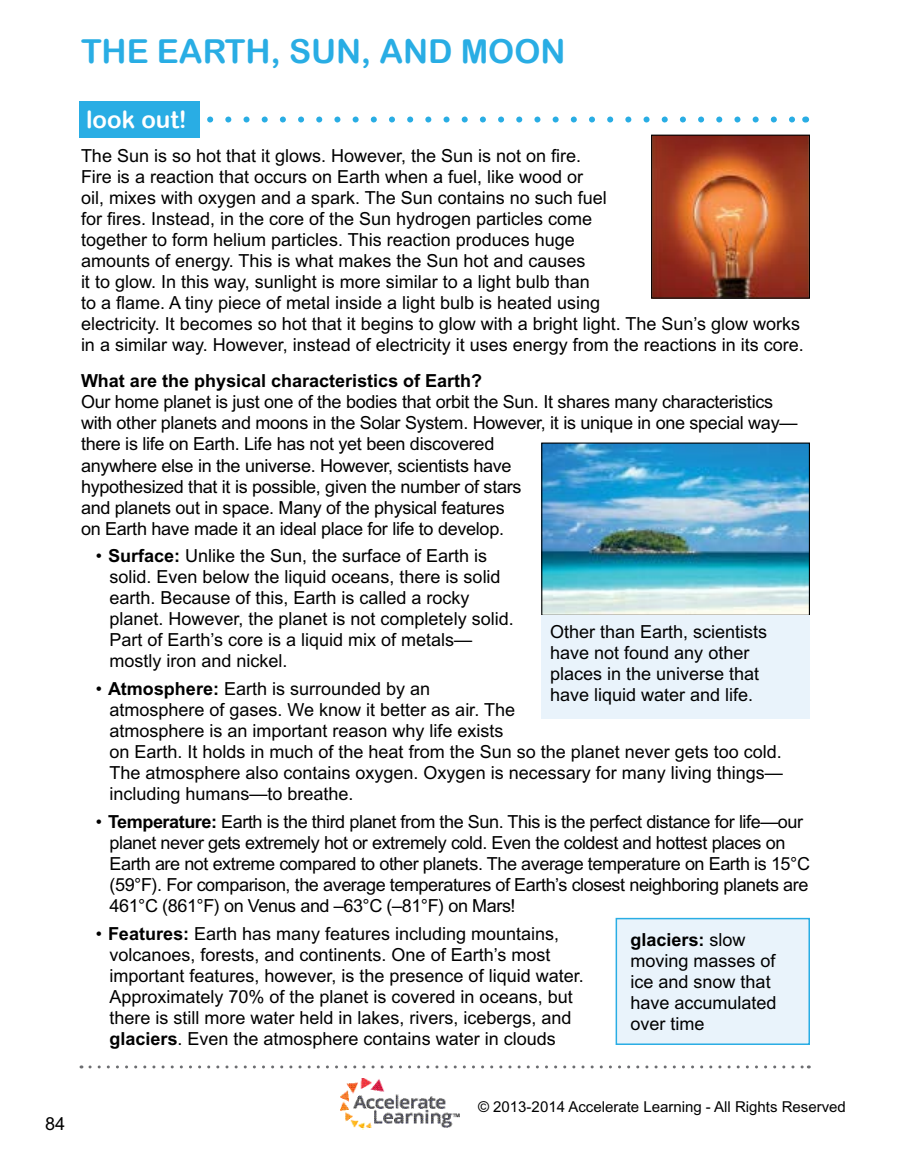
<style>
.page{position:relative;width:918px;height:1175px;background:#fff}
.page>*{position:absolute;margin:0;border:0;box-sizing:border-box;transform-origin:0 0}
.t1{font:33px "Arial Rounded MT Bold";color:#29ade4}
.t2{font:24px "Arial Rounded MT Bold";color:#fff}
.t3{font:18px/21px "Arial MT Std";color:#000}
.t4{font:18px/21px "Arial MT Std";letter-spacing:-.025em;color:#000}
.t5{font:700 18px "Arial MT Std";color:#000}
.t6{font:15px "Arial MT Std";color:#000}
.s1{font-weight:700}
</style>
<div class="page">
<img style="left:340px;top:1078px;width:120px;height:51px">
<svg style="left:210px;top:116px;width:585px;height:6px"></svg>
<div style="left:79px;top:101px;width:121px;height:36px;background:#29ade4"></div>
<img style="left:653px;top:137px;width:155px;height:159px">
<div style="left:651px;top:135px;width:159px;height:163px;border:1px solid #000"></div>
<img style="left:543px;top:444px;width:265px;height:170px">
<div style="left:541px;top:442px;width:269px;height:174px;border:1px solid #000"></div>
<div style="left:541px;top:616px;width:269px;height:103px;background:#e9f3fb"></div>
<div style="left:616px;top:918px;width:193px;height:126px;background:#e9f3fb"></div>
<div style="left:616px;top:917px;width:194px;height:128px;border:2px solid #29ade4"></div>
<svg style="left:90px;top:1065px;width:719px;height:3px"></svg>
<h1 class="t1" style="left:81px;top:31px;width:486px">THE EARTH, SUN, AND MOON</h1>
<h2 class="t2" style="left:86px;top:106px;width:102px">LOOK OUT!</h2>
<p class="t3" style="left:81px;top:145px;width:724px">The Sun is so hot that it glows. However, the Sun is not on fire.<br>Fire is a reaction that occurs on Earth when a fuel, like wood or<br>oil, mixes with oxygen and a spark. The Sun contains no such fuel<br>for fires. Instead, in the core of the Sun hydrogen particles come<br>together to form helium particles. This reaction produces huge<br>amounts of energy. This is what makes the Sun hot and causes<br>it to glow. In this way, sunlight is more similar to a light bulb than<br>to a flame. A tiny piece of metal inside a light bulb is heated using<br>electricity. It becomes so hot that it begins to glow with a bright light. The Sun’s glow works in a similar way. However, instead of electricity it uses energy from the reactions in its core.</p>
<p class="t5" style="left:81px;top:370px;width:403px">What are the physical characteristics of Earth?</p>
<p class="t3" style="left:81px;top:391px;width:718px">Our home planet is just one of the bodies that orbit the Sun. It shares many characteristics with other planets and moons in the Solar System. However, it is unique in one special way— there is life on Earth. Life has not yet been discovered<br>anywhere else in the universe. However, scientists have<br>hypothesized that it is possible, given the number of stars<br>and planets out in space. Many of the physical features<br>on Earth have made it an ideal place for life to develop.</p>
<p class="t3" style="left:109px;top:545px;width:406px;text-indent:-14px">• <span class="s1">Surface:</span> Unlike the Sun, the surface of Earth is solid. Even below the liquid oceans, there is solid earth. Because of this, Earth is called a rocky planet. However, the planet is not completely solid.<br>Part of Earth’s core is a liquid mix of metals— mostly iron and nickel.</p>
<p class="t3" style="left:109px;top:678px;width:675px;text-indent:-14px">• <span class="s1">Atmosphere:</span> Earth is surrounded by an<br>atmosphere of gases. We know it better as air. The<br>atmosphere is an important reason why life exists<br>on Earth. It holds in much of the heat from the Sun so the planet never gets too cold.<br>The atmosphere also contains oxygen. Oxygen is necessary for many living things— including humans—to breathe.</p>
<p class="t4" style="left:109px;top:811px;width:702px;text-indent:-14px">• <span class="s1">Temperature:</span> Earth is the third planet from the Sun. This is the perfect distance for life—our planet never gets extremely hot or extremely cold. Even the coldest and hottest places on Earth are not extreme compared to other planets. The average temperature on Earth is 15°C (59°F). For comparison, the average temperatures of Earth’s closest neighboring planets are 461°C (861°F) on Venus and –63°C (–81°F) on Mars!</p>
<p class="t3" style="left:109px;top:923px;width:476px;text-indent:-14px">• <span class="s1">Features:</span> Earth has many features including mountains, volcanoes, forests, and continents. One of Earth’s most important features, however, is the presence of liquid water.<br>Approximately 70% of the planet is covered in oceans, but there is still more water held in lakes, rivers, icebergs, and <span class="s1">glaciers</span>. Even the atmosphere contains water in clouds</p>
<p class="t3" style="left:550px;top:621px;width:219px">Other than Earth, scientists have not found any other places in the universe that have liquid water and life.</p>
<p class="t3" style="left:631px;top:929px;width:148px"><span class="s1">glaciers:</span> slow moving masses of ice and snow that have accumulated over time</p>
<p class="t3" style="left:45px;top:1113px;width:22px">84</p>
<p class="t6" style="left:478px;top:1098px;width:369px">© 2013-2014 Accelerate Learning - All Rights Reserved</p>
</div>
